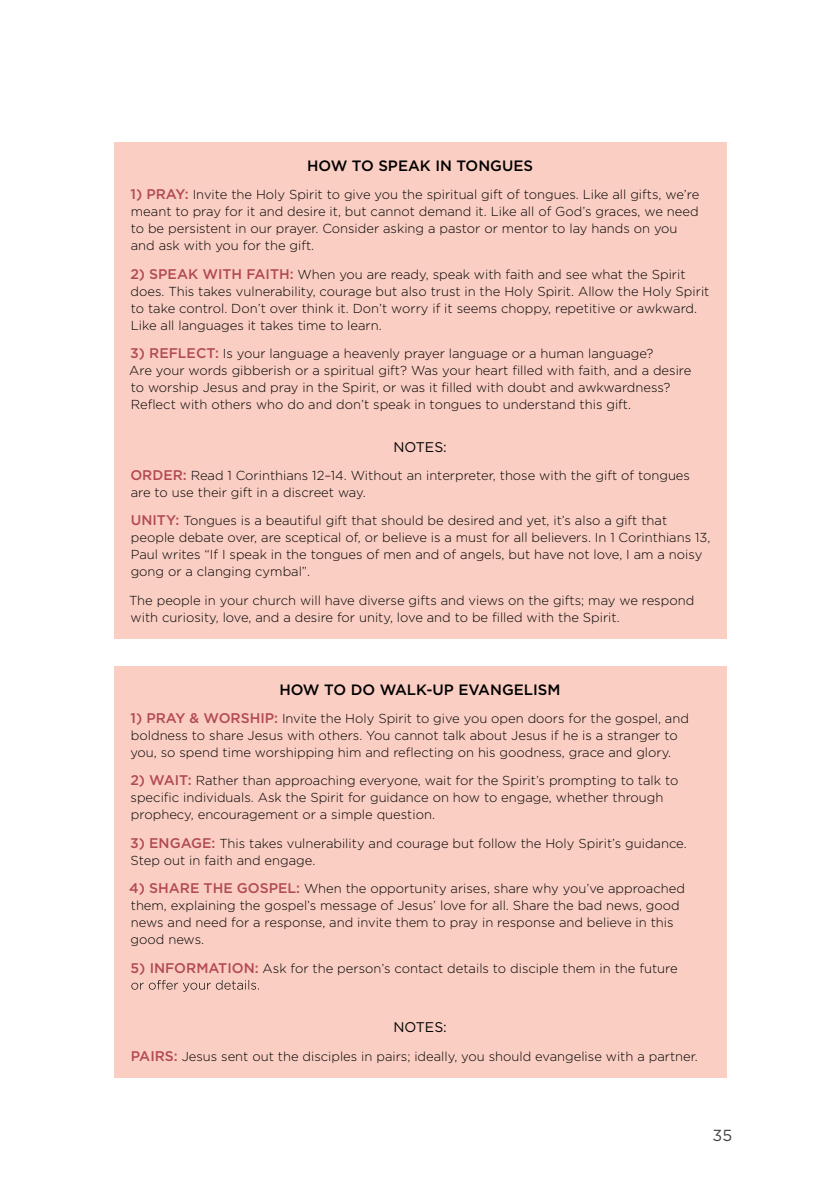
<style>
.page{position:relative;width:840px;height:1191px;background:#fff}
.page>*{position:absolute;margin:0;border:0;box-sizing:border-box;transform-origin:0 0}
.t1{font:16px "Gotham";color:#414042}
.t2{font:500 15px "Gotham";color:#000}
.t3{font:14px "Gotham";color:#000}
.t4{font:300 13px/17px "Gotham";color:#000}
.s1{font-weight:500;font-size:14px;color:#b24b51}
</style>
<div class="page">
<div style="left:113px;top:142px;width:613px;height:496px;background:#facec3"></div>
<div style="left:113px;top:665px;width:613px;height:412px;background:#facec3"></div>
<svg style="left:131px;top:980px;width:128px;height:11px"></svg>
<p class="t2" style="left:307px;top:156px;width:227px">HOW TO SPEAK IN TONGUES</p>
<p class="t4" style="left:130px;top:186px;width:570px"><span class="s1">1) PRAY:</span> Invite the Holy Spirit to give you the spiritual gift of tongues. Like all gifts, we’re meant to pray for it and desire it, but cannot demand it. Like all of God’s graces, we need to be persistent in our prayer. Consider asking a pastor or mentor to lay hands on you and ask with you for the gift.</p>
<p class="t4" style="left:130px;top:265px;width:580px"><span class="s1">2) SPEAK WITH FAITH:</span> When you are ready, speak with faith and see what the Spirit does. This takes vulnerability, courage but also trust in the Holy Spirit. Allow the Holy Spirit to take control. Don’t over think it. Don’t worry if it seems choppy, repetitive or awkward.<br>Like all languages it takes time to learn.</p>
<p class="t4" style="left:129px;top:344px;width:563px"><span class="s1">3) REFLECT:</span> Is your language a heavenly prayer language or a human language?<br>Are your words gibberish or a spiritual gift? Was your heart filled with faith, and a desire to worship Jesus and pray in the Spirit, or was it filled with doubt and awkwardness?<br>Reflect with others who do and don’t speak in tongues to understand this gift.</p>
<p class="t3" style="left:393px;top:438px;width:55px">NOTES:</p>
<p class="t4" style="left:130px;top:466px;width:561px"><span class="s1">ORDER:</span> Read 1 Corinthians 12–14. Without an interpreter, those with the gift of tongues are to use their gift in a discreet way.</p>
<p class="t4" style="left:131px;top:512px;width:581px"><span class="s1">UNITY:</span> Tongues is a beautiful gift that should be desired and yet, it’s also a gift that people debate over, are sceptical of, or believe is a must for all believers. In 1 Corinthians 13, Paul writes “If I speak in the tongues of men and of angels, but have not love, I am a noisy gong or a clanging cymbal”.</p>
<p class="t4" style="left:129px;top:591px;width:566px">The people in your church will have diverse gifts and views on the gifts; may we respond with curiosity, love, and a desire for unity, love and to be filled with the Spirit.</p>
<p class="t2" style="left:279px;top:679px;width:282px">HOW TO DO WALK-UP EVANGELISM</p>
<p class="t4" style="left:130px;top:709px;width:560px"><span class="s1">1) PRAY &amp; WORSHIP:</span> Invite the Holy Spirit to give you open doors for the gospel, and boldness to share Jesus with others. You cannot talk about Jesus if he is a stranger to you, so spend time worshipping him and reflecting on his goodness, grace and glory.</p>
<p class="t4" style="left:130px;top:772px;width:549px"><span class="s1">2) WAIT:</span> Rather than approaching everyone, wait for the Spirit’s prompting to talk to specific individuals. Ask the Spirit for guidance on how to engage, whether through prophecy, encouragement or a simple question.</p>
<p class="t4" style="left:130px;top:834px;width:557px"><span class="s1">3) ENGAGE:</span> This takes vulnerability and courage but follow the Holy Spirit’s guidance.<br>Step out in faith and engage.</p>
<p class="t4" style="left:129px;top:879px;width:557px"><span class="s1">4) SHARE THE GOSPEL:</span> When the opportunity arises, share why you’ve approached them, explaining the gospel’s message of Jesus’ love for all. Share the bad news, good news and need for a response, and invite them to pray in response and believe in this good news.</p>
<p class="t4" style="left:130px;top:959px;width:548px"><span class="s1">5) INFORMATION:</span> Ask for the person’s contact details to disciple them in the future</p>
<p class="t3" style="left:393px;top:1018px;width:55px">NOTES:</p>
<p class="t4" style="left:131px;top:1047px;width:568px"><span class="s1">PAIRS:</span> Jesus sent out the disciples in pairs; ideally, you should evangelise with a partner.</p>
<p class="t1" style="left:712px;top:1124px;width:21px">35</p>
</div>
